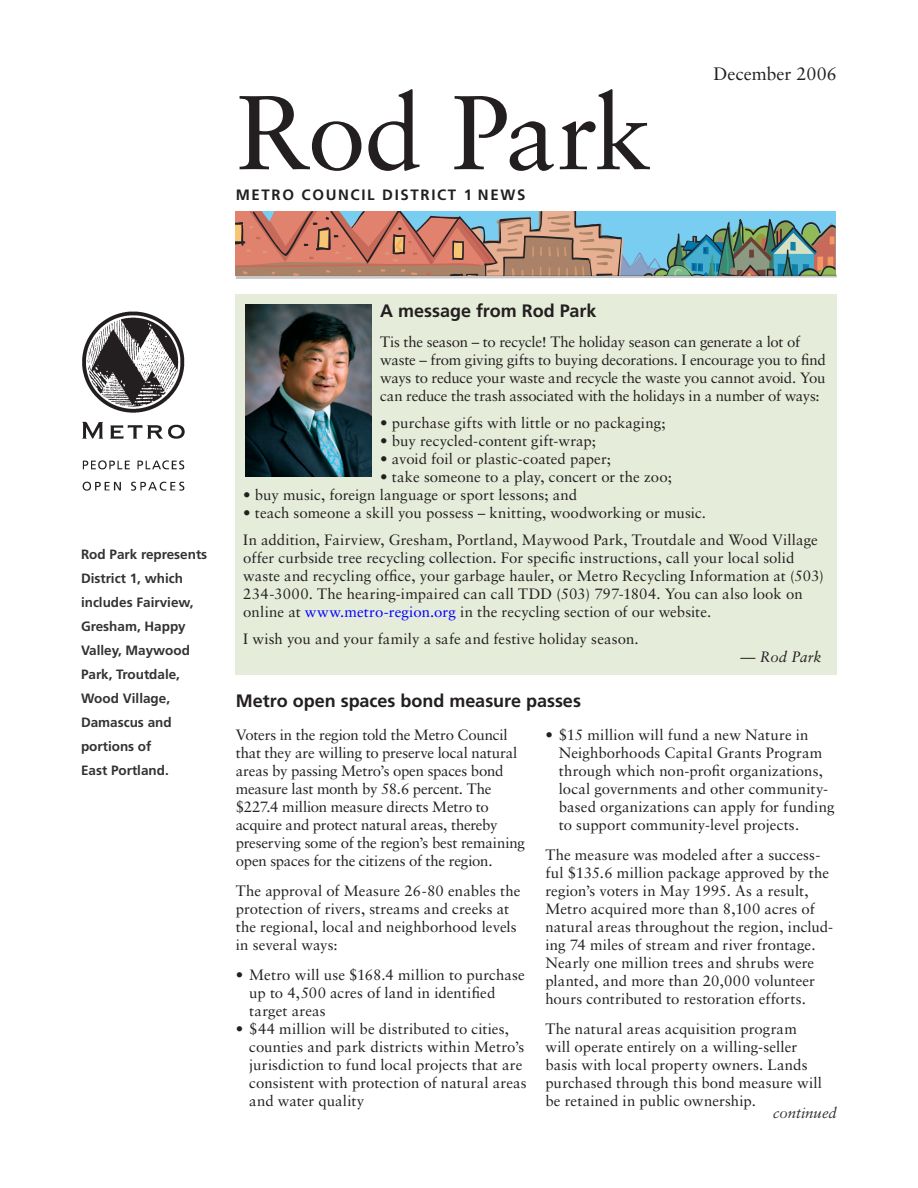
<style>
.page{position:relative;width:918px;height:1188px;background:#fff}
.page>*{position:absolute;margin:0;border:0;box-sizing:border-box;transform-origin:0 0}
.t1{font:105px "Sabon LT Std";letter-spacing:-.035em;color:#231f20}
.Heading_1{font:700 18px "Frutiger LT Std";letter-spacing:-.005em;color:#231f20}
.t2{font:18px "Sabon LT Std";letter-spacing:.005em;color:#231f20}
.Message_text{font:15px/18px "Sabon LT Std";color:#231f20}
.t3{font:700 15px "Frutiger LT Std";letter-spacing:.11em;color:#231f20}
.Normal__Web{font:italic 15px "Sabon LT Std";color:#333}
.Message_signature{font:italic 15px "Sabon LT Std";letter-spacing:-.005em;color:#231f20}
.t4{font:700 13.5px/24px "Frutiger LT Std";color:#333}
.s1{color:#00f}
</style>
<div class="page">
<img style="left:82px;top:311px;width:103px;height:180px">
<svg style="left:235px;top:212px;width:602px;height:67px;background:#a1938c"></svg>
<div style="left:236px;top:294px;width:601px;height:381px;background:#e6ecda"></div>
<img style="left:245px;top:305px;width:126px;height:172px">
<p class="t1" style="left:236px;top:70px;width:418px">Rod Park</p>
<p class="t3" style="left:236px;top:186px;width:291px">Metro Council District 1 news</p>
<p class="t2" style="left:713px;top:63px;width:125px">December 2006</p>
<p class="t4" style="left:81px;top:543px;width:128px">Rod Park represents<br>District 1, which includes Fairview,<br>Gresham, Happy<br>Valley, Maywood<br>Park, Troutdale,<br>Wood Village,<br>Damascus and portions of<br>East Portland.</p>
<p class="Heading_1" style="left:380px;top:300px;width:218px">A message from Rod Park</p>
<p class="Message_text" style="left:380px;top:332px;width:447px">Tis the season – to recycle! The holiday season can generate a lot of waste – from giving gifts to buying decorations. I encourage you to find ways to reduce your waste and recycle the waste you cannot avoid. You can reduce the trash associated with the holidays in a number of ways:</p>
<p class="Message_text" style="left:380px;top:413px;width:287px">• purchase gifts with little or no packaging;</p>
<p class="Message_text" style="left:380px;top:431px;width:217px">• buy recycled-content gift-wrap;</p>
<p class="Message_text" style="left:380px;top:449px;width:232px">• avoid foil or plastic-coated paper;</p>
<p class="Message_text" style="left:380px;top:467px;width:293px">• take someone to a play, concert or the zoo;</p>
<p class="Message_text" style="left:243px;top:485px;width:335px">• buy music, foreign language or sport lessons; and</p>
<p class="Message_text" style="left:243px;top:503px;width:464px">• teach someone a skill you possess – knitting, woodworking or music.</p>
<p class="Message_text" style="left:243px;top:530px;width:582px">In addition, Fairview, Gresham, Portland, Maywood Park, Troutdale and Wood Village offer curbside tree recycling collection. For specific instructions, call your local solid waste and recycling office, your garbage hauler, or Metro Recycling Information at (503)<br>234-3000. The hearing-impaired can call TDD (503) 797-1804. You can also look on online at <span class="s1">www.metro-region.org</span> in the recycling section of our website.</p>
<p class="Message_text" style="left:243px;top:629px;width:397px">I wish you and your family a safe and festive holiday season.</p>
<p class="Message_signature" style="left:741px;top:648px;width:83px">— Rod Park</p>
<p class="Heading_1" style="left:236px;top:690px;width:347px">Metro open spaces bond measure passes</p>
<p class="Message_text" style="left:236px;top:726px;width:291px">Voters in the region told the Metro Council that they are willing to preserve local natural areas by passing Metro’s open spaces bond measure last month by 58.6 percent. The $227.4 million measure directs Metro to acquire and protect natural areas, thereby preserving some of the region’s best remaining open spaces for the citizens of the region.</p>
<p class="Message_text" style="left:236px;top:882px;width:286px">The approval of Measure 26-80 enables the protection of rivers, streams and creeks at the regional, local and neighborhood levels in several ways:</p>
<p class="Message_text" style="left:249px;top:966px;width:277px;text-indent:-14px">• Metro will use $168.4 million to purchase up to 4,500 acres of land in identified target areas</p>
<p class="Message_text" style="left:249px;top:1020px;width:279px;text-indent:-14px">• $44 million will be distributed to cities, counties and park districts within Metro’s jurisdiction to fund local projects that are consistent with protection of natural areas and water quality</p>
<p class="Message_text" style="left:559px;top:726px;width:277px;text-indent:-14px">• $15 million will fund a new Nature in Neighborhoods Capital Grants Program through which non-profit organizations, local governments and other community&shy;based organizations can apply for funding to support community-level projects.</p>
<p class="Message_text" style="left:545px;top:846px;width:289px">The measure was modeled after a success&shy;ful $135.6 million package approved by the region’s voters in May 1995. As a result, Metro acquired more than 8,100 acres of natural areas throughout the region, includ&shy;ing 74 miles of stream and river frontage.<br>Nearly one million trees and shrubs were planted, and more than 20,000 volunteer hours contributed to restoration efforts.</p>
<p class="Message_text" style="left:545px;top:1020px;width:278px">The natural areas acquisition program will operate entirely on a willing-seller basis with local property owners. Lands purchased through this bond measure will be retained in public ownership.</p>
<p class="Normal__Web" style="left:773px;top:1105px;width:66px">continued</p>
</div>
